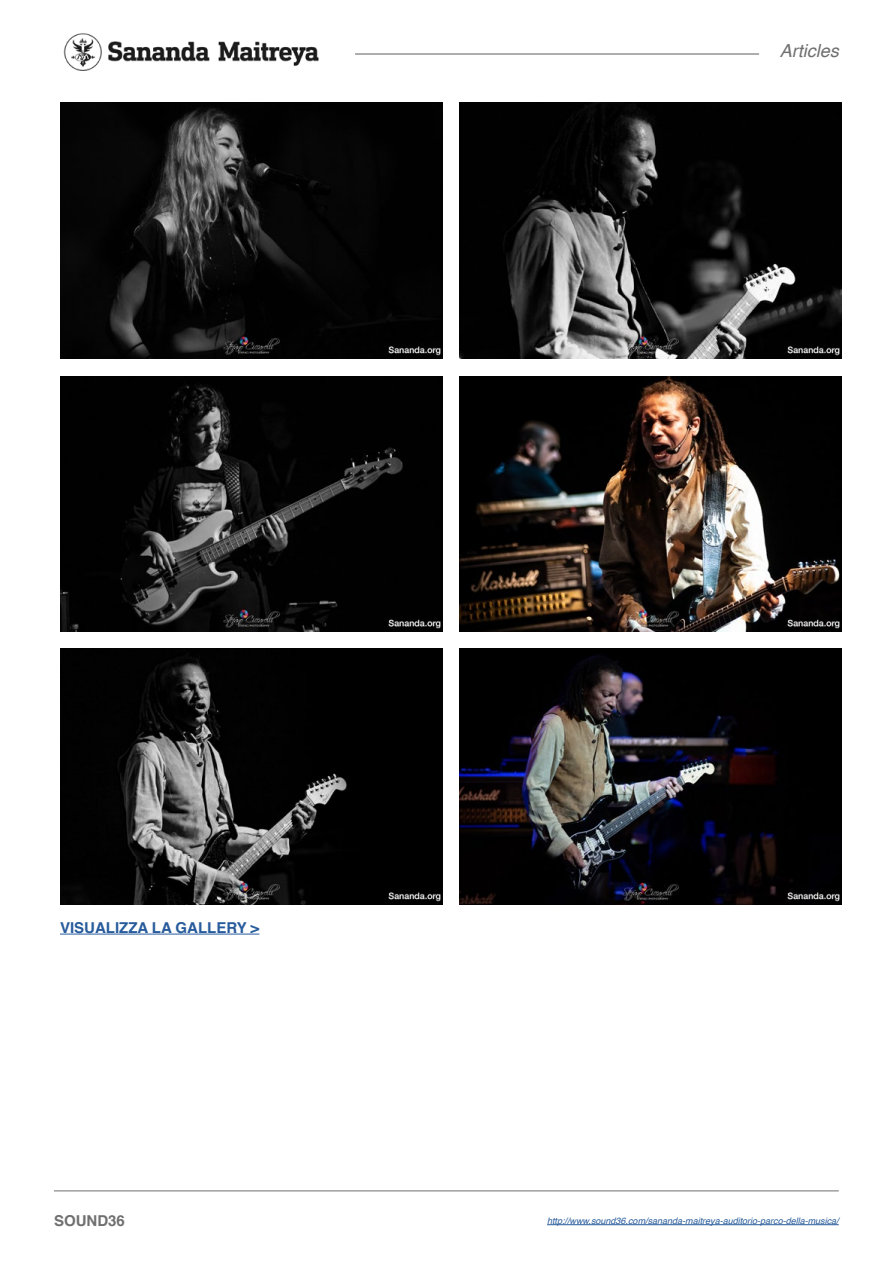
<style>
.page{position:relative;width:893px;height:1263px;background:#fff}
.page>*{position:absolute;margin:0;border:0;box-sizing:border-box;transform-origin:0 0}
.t1{font:italic 18px "Helvetica";color:#706f6f}
.t2{font:700 15px "Helvetica";color:#275b9b}
.t3{font:700 15px "Helvetica";color:#706f6f}
.t4{font:italic 9px "Helvetica";color:#275b9b}
</style>
<div class="page">
<img style="left:60px;top:376px;width:382px;height:255px">
<img style="left:60px;top:649px;width:382px;height:255px">
<img style="left:60px;top:103px;width:382px;height:255px">
<img style="left:459px;top:376px;width:382px;height:255px">
<img style="left:459px;top:649px;width:382px;height:255px">
<img style="left:459px;top:103px;width:382px;height:255px">
<img style="left:63px;top:33px;width:256px;height:38px">
<hr style="left:355px;top:53px;width:404px;height:2px;background:#706f6f">
<hr style="left:54px;top:1190px;width:785px;height:1px;background:#706f6f">
<hr style="left:60px;top:934px;width:199px;height:1px;background:#275b9b">
<hr style="left:547px;top:1224px;width:292px;height:1px;background:#275b9b">
<h1 class="t1" style="left:780px;top:36px;width:61px">Articles</h1>
<h2 class="t2" style="left:60px;top:915px;width:201px">VISUALIZZA LA GALLERY &gt;</h2>
<h2 class="t3" style="left:54px;top:1209px;width:72px">SOUND36</h2>
<p class="t4" style="left:547px;top:1214px;width:293px">http://www.sound36.com/sananda-maitreya-auditorio-parco-della-musica/</p>
</div>
